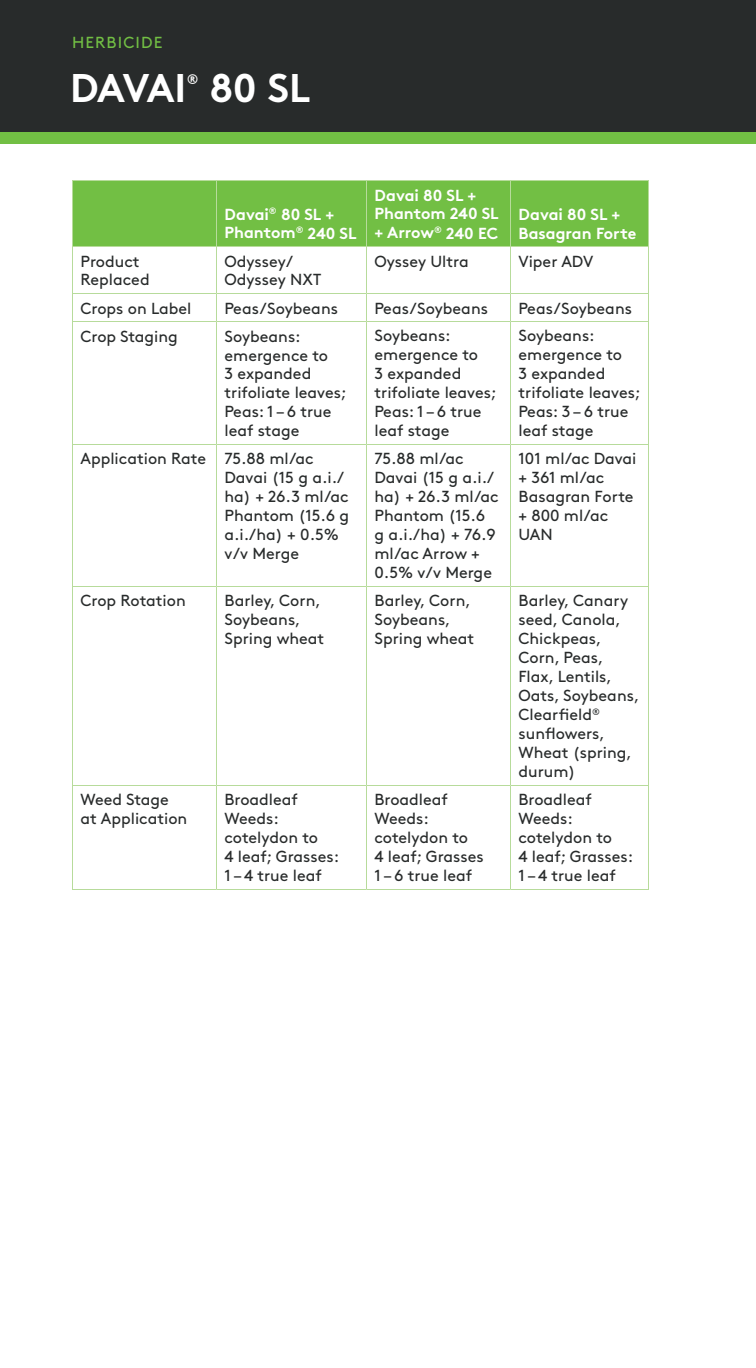
<style>
.page{position:relative;width:756px;height:1368px;background:#fff}
.page>*{position:absolute;margin:0;border:0;box-sizing:border-box;transform-origin:0 0}
.t1{font:700 40px "Brown Std";letter-spacing:-.025em;color:#fff}
.t2{font:16px/19px "Brown Std";color:#282b2b}
.t3{font:700 16px/19px "Brown Std";color:#fff}
.t4{font:16px "Brown Std";letter-spacing:.07em;color:#72bf44}
.t5{font:700 14px "Brown Std";color:#fff}
</style>
<div class="page">
<div style="left:0;top:132px;width:756px;height:12px;background:#72bf44"></div>
<div style="left:0;top:0;width:756px;height:132px;background:#282b2b"></div>
<div style="left:73px;top:181px;width:575px;height:65px;background:#72bf44"></div>
<hr style="left:72px;top:322px;width:1px;height:122px;background:#b7db9b">
<hr style="left:216px;top:322px;width:1px;height:122px;background:#b7db9b">
<hr style="left:366px;top:322px;width:1px;height:122px;background:#b7db9b">
<hr style="left:510px;top:322px;width:1px;height:122px;background:#b7db9b">
<hr style="left:648px;top:322px;width:1px;height:122px;background:#b7db9b">
<hr style="left:72px;top:444px;width:144px;height:1px;background:#b7db9b">
<hr style="left:72px;top:445px;width:1px;height:141px;background:#b7db9b">
<hr style="left:216px;top:444px;width:150px;height:1px;background:#b7db9b">
<hr style="left:216px;top:445px;width:1px;height:141px;background:#b7db9b">
<hr style="left:366px;top:444px;width:144px;height:1px;background:#b7db9b">
<hr style="left:366px;top:445px;width:1px;height:141px;background:#b7db9b">
<hr style="left:510px;top:444px;width:139px;height:1px;background:#b7db9b">
<hr style="left:510px;top:445px;width:1px;height:141px;background:#b7db9b">
<hr style="left:648px;top:445px;width:1px;height:141px;background:#b7db9b">
<hr style="left:72px;top:586px;width:144px;height:1px;background:#b7db9b">
<hr style="left:72px;top:587px;width:1px;height:198px;background:#b7db9b">
<hr style="left:216px;top:586px;width:150px;height:1px;background:#b7db9b">
<hr style="left:216px;top:587px;width:1px;height:198px;background:#b7db9b">
<hr style="left:366px;top:586px;width:144px;height:1px;background:#b7db9b">
<hr style="left:366px;top:587px;width:1px;height:198px;background:#b7db9b">
<hr style="left:510px;top:586px;width:139px;height:1px;background:#b7db9b">
<hr style="left:510px;top:587px;width:1px;height:198px;background:#b7db9b">
<hr style="left:648px;top:587px;width:1px;height:198px;background:#b7db9b">
<hr style="left:72px;top:785px;width:144px;height:1px;background:#b7db9b">
<hr style="left:72px;top:786px;width:1px;height:103px;background:#b7db9b">
<hr style="left:216px;top:785px;width:150px;height:1px;background:#b7db9b">
<hr style="left:216px;top:786px;width:1px;height:103px;background:#b7db9b">
<hr style="left:366px;top:785px;width:144px;height:1px;background:#b7db9b">
<hr style="left:366px;top:786px;width:1px;height:103px;background:#b7db9b">
<hr style="left:510px;top:785px;width:139px;height:1px;background:#b7db9b">
<hr style="left:510px;top:786px;width:1px;height:103px;background:#b7db9b">
<hr style="left:648px;top:786px;width:1px;height:103px;background:#b7db9b">
<hr style="left:72px;top:889px;width:144px;height:1px;background:#b7db9b">
<hr style="left:216px;top:889px;width:150px;height:1px;background:#b7db9b">
<hr style="left:366px;top:889px;width:144px;height:1px;background:#b7db9b">
<hr style="left:510px;top:889px;width:139px;height:1px;background:#b7db9b">
<hr style="left:72px;top:180px;width:144px;height:1px;background:#b7db9b">
<hr style="left:72px;top:181px;width:1px;height:65px;background:#b7db9b">
<hr style="left:216px;top:180px;width:150px;height:1px;background:#b7db9b">
<hr style="left:216px;top:181px;width:1px;height:65px;background:#b7db9b">
<hr style="left:366px;top:180px;width:144px;height:1px;background:#b7db9b">
<hr style="left:366px;top:181px;width:1px;height:65px;background:#b7db9b">
<hr style="left:510px;top:180px;width:139px;height:1px;background:#b7db9b">
<hr style="left:510px;top:181px;width:1px;height:65px;background:#b7db9b">
<hr style="left:648px;top:181px;width:1px;height:65px;background:#b7db9b">
<hr style="left:72px;top:246px;width:144px;height:1px;background:#b7db9b">
<hr style="left:72px;top:247px;width:1px;height:46px;background:#b7db9b">
<hr style="left:216px;top:246px;width:150px;height:1px;background:#b7db9b">
<hr style="left:216px;top:247px;width:1px;height:46px;background:#b7db9b">
<hr style="left:366px;top:246px;width:144px;height:1px;background:#b7db9b">
<hr style="left:366px;top:247px;width:1px;height:46px;background:#b7db9b">
<hr style="left:510px;top:246px;width:139px;height:1px;background:#b7db9b">
<hr style="left:510px;top:247px;width:1px;height:46px;background:#b7db9b">
<hr style="left:648px;top:247px;width:1px;height:46px;background:#b7db9b">
<hr style="left:72px;top:293px;width:144px;height:1px;background:#b7db9b">
<svg style="left:72px;top:294px;width:1px;height:27px"></svg>
<hr style="left:216px;top:293px;width:150px;height:1px;background:#b7db9b">
<svg style="left:216px;top:294px;width:1px;height:27px"></svg>
<hr style="left:366px;top:293px;width:144px;height:1px;background:#b7db9b">
<svg style="left:366px;top:294px;width:1px;height:27px"></svg>
<hr style="left:510px;top:293px;width:139px;height:1px;background:#b7db9b">
<svg style="left:510px;top:294px;width:1px;height:27px"></svg>
<svg style="left:648px;top:294px;width:1px;height:27px"></svg>
<hr style="left:72px;top:321px;width:144px;height:1px;background:#b7db9b">
<hr style="left:216px;top:321px;width:150px;height:1px;background:#b7db9b">
<hr style="left:366px;top:321px;width:144px;height:1px;background:#b7db9b">
<hr style="left:510px;top:321px;width:139px;height:1px;background:#b7db9b">
<p class="t4" style="left:72px;top:33px;width:92px">HERBICIDE</p>
<h1 class="t1" style="left:70px;top:64px;width:118px">DAVAI</h1>
<p class="t5" style="left:187px;top:71px;width:13px">®</p>
<h1 class="t1" style="left:210px;top:64px;width:103px">80 SL</h1>
<p class="t3" style="left:224px;top:204px;width:134px">Davai<sup>®</sup> 80 SL +<br>Phantom<sup>®</sup> 240 SL</p>
<p class="t3" style="left:374px;top:185px;width:126px">Davai 80 SL +<br>Phantom 240 SL + Arrow<sup>®</sup> 240 EC</p>
<p class="t3" style="left:518px;top:204px;width:119px">Davai 80 SL +<br>Basagran Forte</p>
<p class="t2" style="left:80px;top:252px;width:71px">Product<br>Replaced</p>
<p class="t2" style="left:224px;top:252px;width:98px">Odyssey/<br>Odyssey NXT</p>
<p class="t2" style="left:374px;top:252px;width:96px">Oyssey Ultra</p>
<p class="t2" style="left:518px;top:252px;width:76px">Viper ADV</p>
<p class="t2" style="left:80px;top:299px;width:112px">Crops on Label</p>
<p class="t2" style="left:224px;top:299px;width:115px">Peas/Soybeans</p>
<p class="t2" style="left:374px;top:299px;width:115px">Peas/Soybeans</p>
<p class="t2" style="left:518px;top:299px;width:115px">Peas/Soybeans</p>
<p class="t2" style="left:80px;top:327px;width:99px">Crop Staging</p>
<p class="t2" style="left:224px;top:327px;width:124px">Soybeans: emergence to<br>3 expanded trifoliate leaves;<br>Peas: 1 – 6 true leaf stage</p>
<p class="t2" style="left:374px;top:327px;width:124px">Soybeans: emergence to<br>3 expanded trifoliate leaves;<br>Peas: 1 – 6 true leaf stage</p>
<p class="t2" style="left:518px;top:327px;width:124px">Soybeans: emergence to<br>3 expanded trifoliate leaves;<br>Peas: 3 – 6 true leaf stage</p>
<p class="t2" style="left:224px;top:449px;width:126px;text-indent:-144px">Application Rate 75.88 ml/ac<br>Davai (15 g a.i./ ha) + 26.3 ml/ac<br>Phantom (15.6 g a.i./ha) + 0.5% v/v Merge</p>
<p class="t2" style="left:374px;top:449px;width:126px">75.88 ml/ac<br>Davai (15 g a.i./ ha) + 26.3 ml/ac<br>Phantom (15.6 g a.i./ha) + 76.9 ml/ac Arrow +<br>0.5% v/v Merge</p>
<p class="t2" style="left:518px;top:449px;width:120px">101 ml/ac Davai + 361 ml/ac<br>Basagran Forte + 800 ml/ac<br>UAN</p>
<p class="t2" style="left:80px;top:591px;width:107px">Crop Rotation</p>
<p class="t2" style="left:224px;top:591px;width:101px">Barley, Corn,<br>Soybeans,<br>Spring wheat</p>
<p class="t2" style="left:374px;top:591px;width:101px">Barley, Corn,<br>Soybeans,<br>Spring wheat</p>
<p class="t2" style="left:518px;top:591px;width:122px">Barley, Canary seed, Canola,<br>Chickpeas,<br>Corn, Peas,<br>Flax, Lentils,<br>Oats, Soybeans,<br>Clearfield<sup>® </sup>sunflowers,<br>Wheat (spring, durum)</p>
<p class="t2" style="left:80px;top:791px;width:108px">Weed Stage at Application</p>
<p class="t2" style="left:224px;top:791px;width:116px">Broadleaf<br>Weeds: cotelydon to<br>4 leaf; Grasses:<br>1 – 4 true leaf</p>
<p class="t2" style="left:374px;top:791px;width:111px">Broadleaf<br>Weeds: cotelydon to<br>4 leaf; Grasses<br>1 – 6 true leaf</p>
<p class="t2" style="left:518px;top:790px;width:116px">Broadleaf<br>Weeds: cotelydon to<br>4 leaf; Grasses:<br>1 – 4 true leaf</p>
</div>
